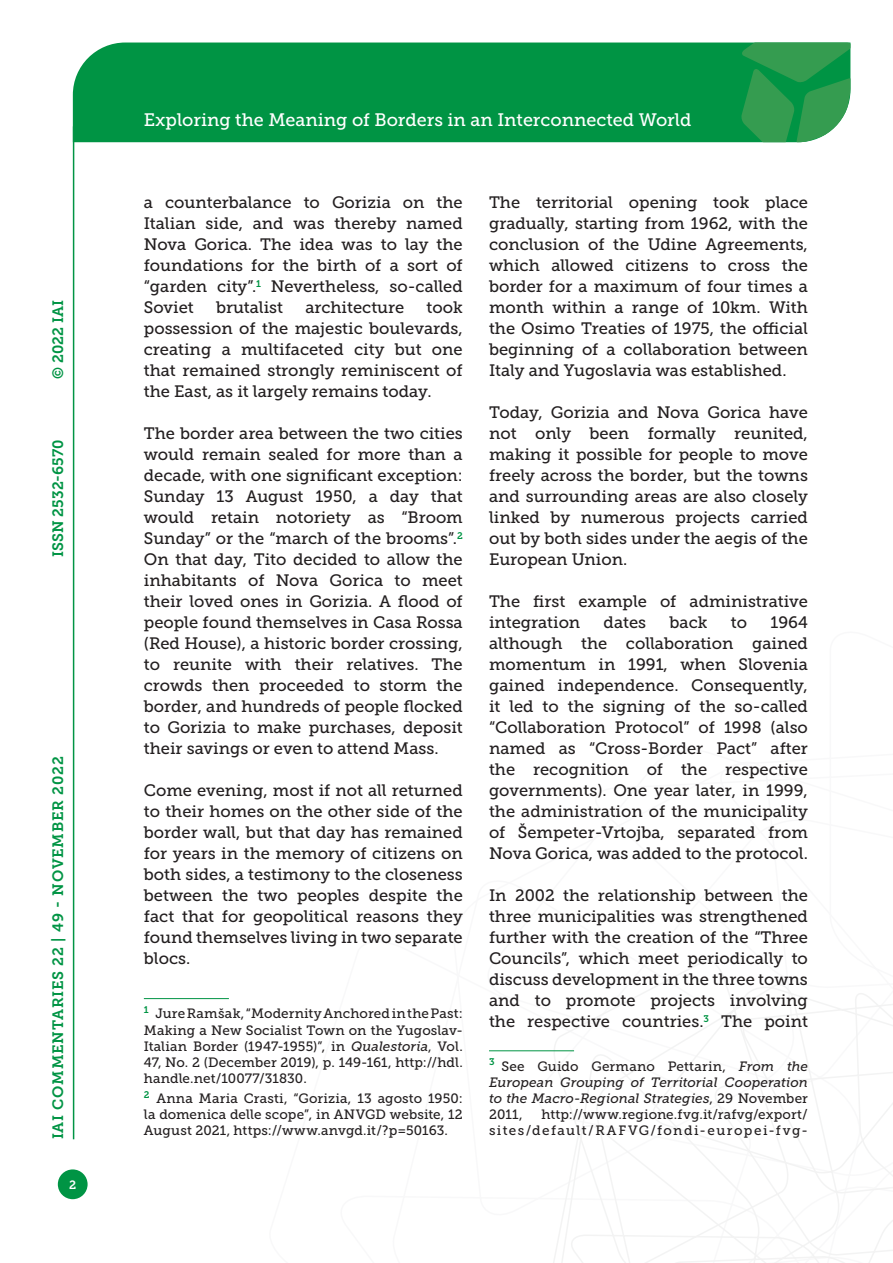
<style>
.page{position:relative;width:893px;height:1263px;background:#fff}
.page>*{position:absolute;margin:0;border:0;box-sizing:border-box;transform-origin:0 0}
.t1{font:18px "Museo Slab 500";color:#fff}
.Testo{font:16.5px/21px "Museo Slab 500";color:#231f20;text-align:justify}
.t2{font:15px "Museo Slab 700";letter-spacing:.05em;color:#009444}
.t3{font:15px "Museo Slab 700";color:#009444}
.Nota{font:13.5px/16.2px "Museo Slab 500";letter-spacing:.01em;color:#231f20;text-align:justify}
.Nota-2{font:italic 13.5px/16.2px "Museo Slab 500";letter-spacing:.005em;color:#231f20;text-align:justify}
.Nota-3{font:13.5px/16.2px "Museo Slab 500";letter-spacing:.09em;color:#231f20;text-align:right}
.t4{font:12px "Museo Slab 700";color:#fff}
.s1{font-style:italic}
.s2{font-style:normal}
</style>
<div class="page">
<svg style="left:531px;top:960px;width:362px;height:303px"></svg>
<div style="left:73px;top:43px;width:668px;height:99px;background:#009444"></div>
<svg style="left:741px;top:43px;width:109px;height:99px;background:#319e55"></svg>
<div style="left:58px;top:1169px;width:30px;height:30px;background:#009444;border-radius:50%"></div>
<hr style="left:73px;top:126px;width:1px;height:1013px;background:#009444">
<hr style="left:144px;top:998px;width:85px;height:1px;background:#009444">
<hr style="left:489px;top:1050px;width:85px;height:1px;background:#009444">
<p class="t2" style="left:50px;top:379px;width:80px;rotate:-90deg">© 2022 IAI</p>
<p class="t3" style="left:50px;top:557px;width:119px;rotate:-90deg">ISSN 2532-6570</p>
<p class="t2" style="left:50px;top:1139px;width:384px;rotate:-90deg">IAI COMMENTARIES 22 | 49 - NOVEMBER 2022</p>
<p class="t4" style="left:69px;top:1178px;width:9px">2</p>
<p class="t1" style="left:144px;top:110px;width:549px">Exploring the Meaning of Borders in an Interconnected World</p>
<p class="Testo" style="left:144px;top:192px;width:320px">a counterbalance to Gorizia on the Italian side, and was thereby named Nova Gorica. The idea was to lay the foundations for the birth of a sort of “garden city”.<sup>1</sup> Nevertheless, so-called Soviet</p>
<p class="Testo" style="left:144px;top:297px;width:320px;text-indent:283px">took possession of the majestic boulevards, creating a multifaceted city but one that remained strongly reminiscent of the East, as it largely remains today.</p>
<p class="Testo" style="left:144px;top:423px;width:320px">The border area between the two cities would remain sealed for more than a decade, with one significant exception:<br>Sunday 13 August 1950, a day that would retain notoriety as “Broom Sunday” or the “march of the brooms”.<sup>2<br></sup>On that day, Tito decided to allow the inhabitants of Nova Gorica to meet their loved ones in Gorizia. A flood of people found themselves in Casa Rossa (Red House), a historic border crossing, to reunite with their relatives. The crowds then proceeded to storm the border, and hundreds of people flocked to Gorizia to make purchases, deposit their savings or even to attend Mass.</p>
<p class="Testo" style="left:144px;top:780px;width:320px">Come evening, most if not all returned to their homes on the other side of the border wall, but that day has remained for years in the memory of citizens on both sides, a testimony to the closeness between the two peoples despite the fact that for geopolitical reasons they found themselves living in two separate blocs.</p>
<p class="Testo" style="left:216px;top:297px;width:69px">brutalist</p>
<p class="Testo" style="left:305px;top:297px;width:101px">architecture</p>
<p class="Nota" style="left:144px;top:1006px;width:320px"><sup>1</sup> Jure Ramšak, “Modernity Anchored in the Past:<br>Making a New Socialist Town on the Yugoslav-Italian Border (1947-1955)”, in <span class="s1">Qualestoria</span>, Vol.<br>47, No. 2 (December 2019), p. 149-161, http://hdl. handle.net/10077/31830.</p>
<p class="Nota" style="left:144px;top:1090px;width:320px"><sup>2</sup> Anna Maria Crasti, “Gorizia, 13 agosto 1950: la domenica delle scope”, in ANVGD website, 12<br>August 2021, https://www.anvgd.it/?p=50163.</p>
<p class="Testo" style="left:489px;top:192px;width:320px">The territorial opening took place gradually, starting from 1962, with the conclusion of the Udine Agreements, which allowed citizens to cross the border for a maximum of four times a month within a range of 10km. With the Osimo Treaties of 1975, the official beginning of a collaboration between Italy and Yugoslavia was established.</p>
<p class="Testo" style="left:489px;top:402px;width:320px">Today, Gorizia and Nova Gorica have not only been formally reunited, making it possible for people to move freely across the border, but the towns and surrounding areas are also closely linked by numerous projects carried out by both sides under the aegis of the European Union.</p>
<p class="Testo" style="left:489px;top:591px;width:320px">The first example of administrative integration</p>
<p class="Testo" style="left:489px;top:612px;width:320px;text-indent:281px">1964 although the collaboration gained momentum in 1991, when Slovenia gained independence. Consequently, it led to the signing of the so-called “Collaboration Protocol” of 1998 (also named as “Cross-Border Pact” after the recognition of the respective governments). One year later, in 1999, the administration of the municipality of Šempeter-Vrtojba, separated from Nova Gorica, was added to the protocol.</p>
<p class="Testo" style="left:489px;top:885px;width:320px">In 2002 the relationship between the three municipalities was strengthened further with the creation of the “Three Councils”, which meet periodically to discuss development in the three towns and to promote projects involving the respective countries.<sup>3</sup> The point</p>
<p class="Nota-2" style="left:489px;top:1058px;width:320px"><sup>3</sup> <span class="s2">See Guido Germano Pettarin,</span> From the European Grouping of Territorial Cooperation to the Macro-Regional Strategies<span class="s2">, 29 November 2011,</span></p>
<p class="Testo" style="left:604px;top:612px;width:44px">dates</p>
<p class="Testo" style="left:669px;top:612px;width:40px">back</p>
<p class="Testo" style="left:731px;top:612px;width:18px">to</p>
<p class="Nota-3" style="left:489px;top:1106px;width:320px">http://www.regione.fvg.it/rafvg/export/ sites/default/RAFVG/fondi-europei-fvg-</p>
</div>
